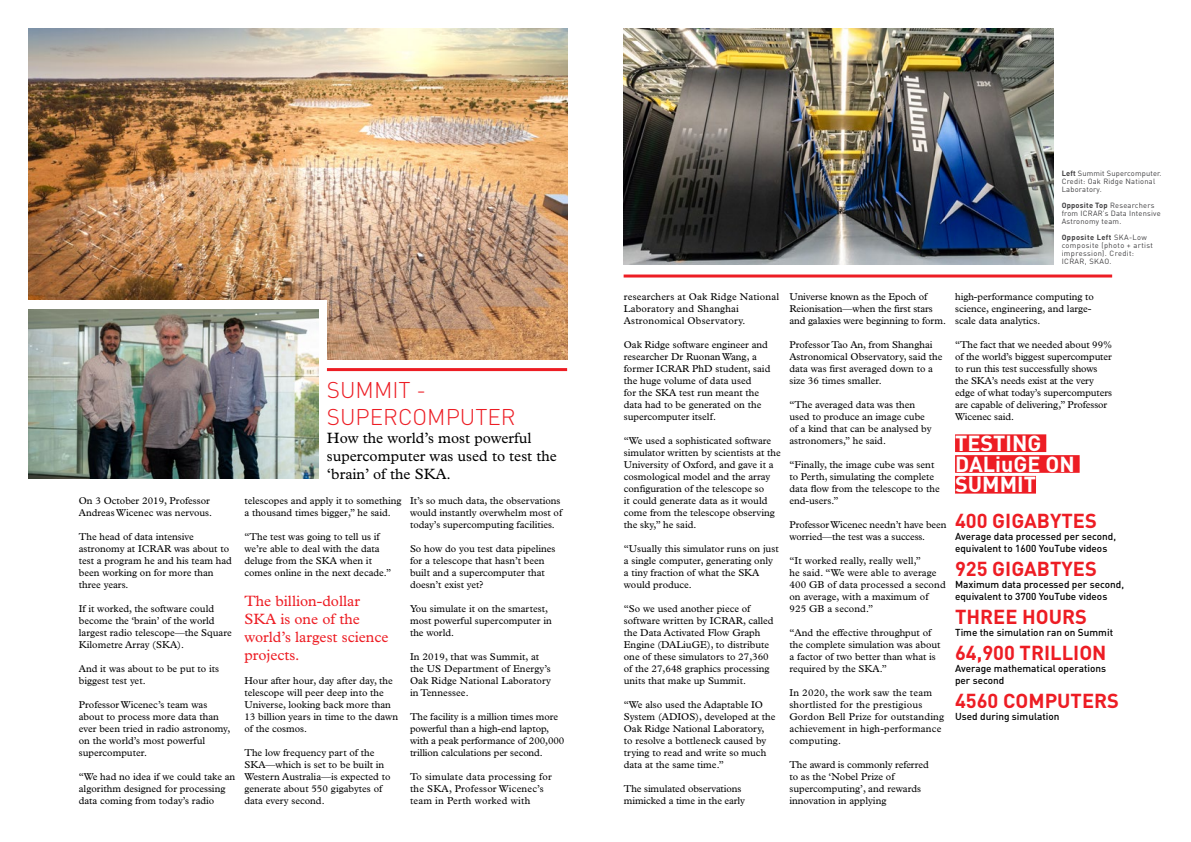
<style>
.page{position:relative;width:1191px;height:842px;background:#fff}
.page>*{position:absolute;margin:0;border:0;box-sizing:border-box;transform-origin:0 0}
.t1{font:300 22.5px/27px "DIN";color:#ed1d24}
.t2{font:700 21.5px/20.8px "DIN";color:#fff}
.t3{font:700 20px "DIN";color:#ed1d24}
.t4{font:15px/18px "Plantin";color:#000}
.t5{font:15px/18px "Plantin";color:#ed1d24}
.t6{font:10px/12px "Plantin";color:#000}
.t7{font:10px/12px "Plantin";letter-spacing:.02em;color:#000}
.t8{font:500 10px/12px "DIN";color:#000}
.t9{font:7.5px/8px "DIN";letter-spacing:.03em;color:#414042}
.t10{font:7.5px/8px "DIN";letter-spacing:.05em;color:#414042}
.s1{font-weight:700}
</style>
<div class="page">
<img style="left:28px;top:28px;width:539px;height:331px">
<div style="left:28px;top:300px;width:299px;height:179px;background:#fff"></div>
<hr style="left:623px;top:274px;width:489px;height:3px;background:#ed1d24">
<hr style="left:327px;top:368px;width:240px;height:3px;background:#ed1d24">
<div style="left:955px;top:434px;width:91px;height:18px;background:#ed1d24"></div>
<div style="left:955px;top:455px;width:124px;height:18px;background:#ed1d24"></div>
<div style="left:955px;top:476px;width:81px;height:18px;background:#ed1d24"></div>
<img style="left:623px;top:28px;width:430px;height:236px">
<img style="left:28px;top:309px;width:291px;height:170px">
<p class="t6" style="left:79px;top:495px;width:135px">On 3 October 2019, Professor<br>Andreas Wicenec was nervous.</p>
<p class="t6" style="left:79px;top:531px;width:155px">The head of data intensive astronomy at ICRAR was about to test a program he and his team had been working on for more than three years.</p>
<p class="t6" style="left:79px;top:603px;width:154px">If it worked, the software could become the ‘brain’ of the world largest radio telescope—the Square<br>Kilometre Array (SKA).</p>
<p class="t6" style="left:79px;top:663px;width:142px">And it was about to be put to its biggest test yet.</p>
<p class="t6" style="left:79px;top:699px;width:153px">Professor Wicenec’s team was about to process more data than ever been tried in radio astronomy, on the world’s most powerful supercomputer.</p>
<p class="t6" style="left:79px;top:771px;width:158px">“We had no idea if we could take an algorithm designed for processing data coming from today’s radio</p>
<h1 class="t1" style="left:327px;top:376px;width:190px">SUMMIT -<br>SUPERCOMPUTER</h1>
<h3 class="t4" style="left:327px;top:429px;width:231px">How the world’s most powerful supercomputer was used to test the ‘brain’ of the SKA.</h3>
<p class="t6" style="left:244px;top:495px;width:159px">telescopes and apply it to something a thousand times bigger,” he said.</p>
<p class="t6" style="left:244px;top:531px;width:148px">“The test was going to tell us if we’re able to deal with the data deluge from the SKA when it comes online in the next decade.”</p>
<h3 class="t5" style="left:244px;top:592px;width:146px">The billion-dollar<br>SKA is one of the world’s largest science projects.</h3>
<p class="t6" style="left:244px;top:675px;width:155px">Hour after hour, day after day, the telescope will peer deep into the<br>Universe, looking back more than<br>13 billion years in time to the dawn of the cosmos.</p>
<p class="t6" style="left:244px;top:747px;width:148px">The low frequency part of the<br>SKA—which is set to be built in<br>Western Australia—is expected to generate about 550 gigabytes of data every second.</p>
<p class="t6" style="left:410px;top:495px;width:154px">It’s so much data, the observations would instantly overwhelm most of today’s supercomputing facilities.</p>
<p class="t6" style="left:410px;top:543px;width:147px">So how do you test data pipelines for a telescope that hasn’t been built and a supercomputer that doesn’t exist yet?</p>
<p class="t6" style="left:410px;top:603px;width:143px">You simulate it on the smartest, most powerful supercomputer in the world.</p>
<p class="t6" style="left:410px;top:651px;width:143px">In 2019, that was Summit, at the US Department of Energy’s<br>Oak Ridge National Laboratory in Tennessee.</p>
<p class="t6" style="left:410px;top:711px;width:156px">The facility is a million times more powerful than a high-end laptop, with a peak performance of 200,000 trillion calculations per second.</p>
<p class="t7" style="left:410px;top:771px;width:143px">To simulate data processing for the SKA, Professor Wicenec’s team in Perth worked with</p>
<p class="t9" style="left:1061px;top:169px;width:101px"><span class="s1">Left</span> Summit Supercomputer.<br>Credit: Oak Ridge National<br>Laboratory.</p>
<p class="t9" style="left:1061px;top:201px;width:101px"><span class="s1">Opposite Top</span> Researchers from ICRAR’s Data Intensive<br>Astronomy team.</p>
<p class="t10" style="left:1061px;top:233px;width:93px"><span class="s1">Opposite Left</span> SKA-Low composite (photo + artist impression). Credit:<br>ICRAR, SKAO.</p>
<p class="t7" style="left:624px;top:291px;width:157px">researchers at Oak Ridge National<br>Laboratory and Shanghai<br>Astronomical Observatory.</p>
<p class="t6" style="left:624px;top:339px;width:148px">Oak Ridge software engineer and researcher Dr Ruonan Wang, a former ICRAR PhD student, said the huge volume of data used<br>for the SKA test run meant the data had to be generated on the supercomputer itself.</p>
<p class="t6" style="left:624px;top:435px;width:159px">“We used a sophisticated software simulator written by scientists at the<br>University of Oxford, and gave it a cosmological model and the array configuration of the telescope so<br>it could generate data as it would come from the telescope observing the sky,” he said.</p>
<p class="t6" style="left:624px;top:543px;width:156px">“Usually this simulator runs on just a single computer, generating only a tiny fraction of what the SKA would produce.</p>
<p class="t6" style="left:624px;top:603px;width:151px">“So we used another piece of software written by ICRAR, called the Data Activated Flow Graph<br>Engine (DALiuGE), to distribute one of these simulators to 27,360 of the 27,648 graphics processing units that make up Summit.</p>
<p class="t6" style="left:624px;top:699px;width:153px">“We also used the Adaptable IO<br>System (ADIOS), developed at the<br>Oak Ridge National Laboratory, to resolve a bottleneck caused by trying to read and write so much data at the same time.”</p>
<p class="t6" style="left:624px;top:783px;width:123px">The simulated observations mimicked a time in the early</p>
<p class="t6" style="left:789px;top:291px;width:158px">Universe known as the Epoch of<br>Reionisation—when the first stars and galaxies were beginning to form.</p>
<p class="t6" style="left:789px;top:339px;width:155px">Professor Tao An, from Shanghai<br>Astronomical Observatory, said the data was first averaged down to a size 36 times smaller.</p>
<p class="t6" style="left:789px;top:399px;width:144px">“The averaged data was then used to produce an image cube of a kind that can be analysed by astronomers,” he said.</p>
<p class="t6" style="left:789px;top:459px;width:152px">“Finally, the image cube was sent to Perth, simulating the complete data flow from the telescope to the end-users.”</p>
<p class="t6" style="left:789px;top:519px;width:158px">Professor Wicenec needn’t have been worried—the test was a success.</p>
<p class="t6" style="left:789px;top:555px;width:158px">“It worked really, really well,”<br>he said. “We were able to average<br>400 GB of data processed a second on average, with a maximum of<br>925 GB a second.”</p>
<p class="t6" style="left:789px;top:627px;width:153px">“And the effective throughput of the complete simulation was about a factor of two better than what is required by the SKA.”</p>
<p class="t7" style="left:789px;top:687px;width:156px">In 2020, the work saw the team shortlisted for the prestigious<br>Gordon Bell Prize for outstanding achievement in high-performance computing.</p>
<p class="t6" style="left:789px;top:759px;width:141px">The award is commonly referred to as the ‘Nobel Prize of supercomputing’, and rewards innovation in applying</p>
<p class="t6" style="left:955px;top:291px;width:140px">high-performance computing to science, engineering, and large&shy;scale data analytics.</p>
<p class="t6" style="left:955px;top:339px;width:159px">“The fact that we needed about 99% of the world’s biggest supercomputer to run this test successfully shows the SKA’s needs exist at the very edge of what today’s supercomputers are capable of delivering,” Professor<br>Wicenec said.</p>
<h2 class="t2" style="left:955px;top:432px;width:121px">TESTING<br>DALiuGE ON<br>SUMMIT</h2>
<h3 class="t3" style="left:955px;top:508px;width:143px">400 GIGABYTES</h3>
<p class="t8" style="left:955px;top:530px;width:163px">Average data processed per second, equivalent to 1600 YouTube videos</p>
<h3 class="t3" style="left:955px;top:556px;width:143px">925 GIGABTYES</h3>
<p class="t8" style="left:955px;top:578px;width:170px">Maximum data processed per second, equivalent to 3700 YouTube videos</p>
<h3 class="t3" style="left:955px;top:604px;width:133px">THREE HOURS</h3>
<p class="t8" style="left:955px;top:626px;width:159px">Time the simulation ran on Summit</p>
<h3 class="t3" style="left:955px;top:640px;width:153px">64,900 TRILLION</h3>
<p class="t8" style="left:955px;top:662px;width:153px">Average mathematical operations per second</p>
<h3 class="t3" style="left:955px;top:688px;width:165px">4560 COMPUTERS</h3>
<p class="t8" style="left:955px;top:710px;width:106px">Used during simulation</p>
</div>
